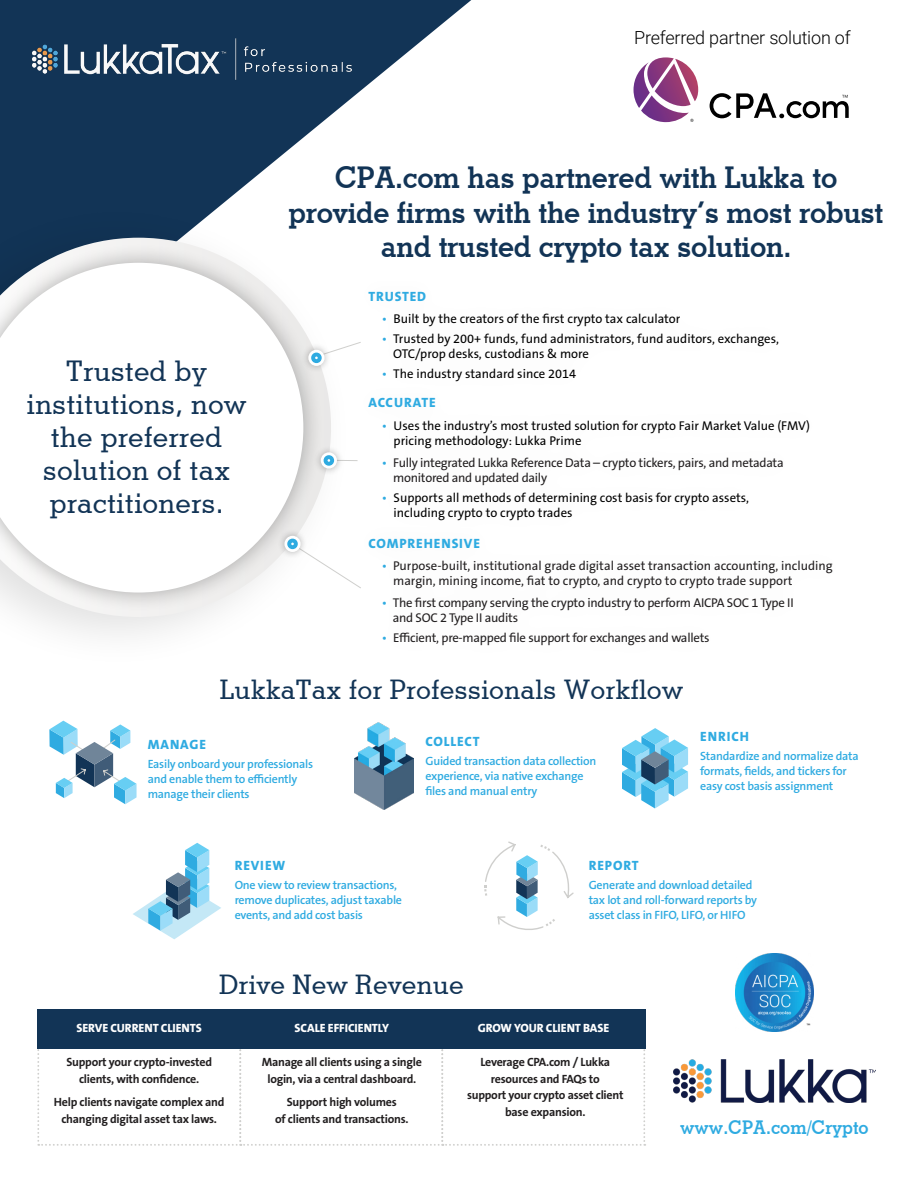
<style>
.page{position:relative;width:918px;height:1188px;background:#fff}
.page>*{position:absolute;margin:0;border:0;box-sizing:border-box;transform-origin:0 0}
.t1{font:700 30px/34.5px "Stymie BT";letter-spacing:-.01em;color:#123456;text-align:center}
.t2{font:500 28.5px "Stymie BT";color:#123456}
.t3{font:500 27px "Stymie BT";color:#123456}
.t4{font:700 18.9px "Stymie BT";color:#2fabe1;scale:.95 1}
.t5{font:300 18px "Roboto";letter-spacing:-.01em;color:#000}
.t6{font:800 13.5px "The Sans B W8";letter-spacing:.065em;color:#2fabe1}
.t7{font:12.75px/15.3px "The Sans B W5 Plain";color:#000}
.t8{font:12.75px/15.3px "The Sans B W5 Plain";letter-spacing:-.02em;color:#221f20}
.t9{font:12.75px/15.3px "The Sans B W5 Plain";color:#221f20}
.t10{font:600 12px/15px "The Sans B W6";letter-spacing:-.02em;color:#2fabe1}
.t11{font:700 12px/16.5px "The Sans B W7";letter-spacing:-.02em;color:#221f20;text-align:center}
.timeline_dates{font:800 12px "The Sans B W8";letter-spacing:-.005em;color:#fff}
.s1{color:#2fabe1}
</style>
<div class="page">
<svg style="left:0;top:0;width:471px;height:203px;fill:#123456"></svg>
<div style="left:0;top:203px;width:355px;height:468px;background:#000;opacity:.13"></div>
<svg style="left:0;top:238px;width:331px;height:379px"></svg>
<div style="left:0;top:242px;width:323px;height:371px;background:#000;opacity:.3"></div>
<svg style="left:0;top:263px;width:303px;height:330px"></svg>
<div style="left:352px;top:273px;width:442px;height:124px;background:#fff"></div>
<div style="left:351px;top:379px;width:477px;height:158px;background:#fefefe"></div>
<div style="left:351px;top:519px;width:499px;height:144px;background:#fefefe"></div>
<div style="left:277px;top:529px;width:31px;height:30px;background:#000;opacity:.3"></div>
<svg style="left:284px;top:536px;width:17px;height:16px"></svg>
<div style="left:287px;top:539px;width:11px;height:10px;border:5px solid #2fabe1;border-radius:50%"></div>
<svg style="left:290px;top:541px;width:71px;height:48px"></svg>
<div style="left:288px;top:540px;width:9px;height:8px;border:3px solid #2fabe1;border-radius:50%"></div>
<div style="left:301px;top:343px;width:31px;height:30px;background:#000;opacity:.3"></div>
<svg style="left:308px;top:350px;width:17px;height:16px"></svg>
<div style="left:311px;top:353px;width:11px;height:10px;border:5px solid #2fabe1;border-radius:50%"></div>
<svg style="left:314px;top:341px;width:47px;height:20px"></svg>
<div style="left:312px;top:353px;width:9px;height:9px;border:3px solid #2fabe1;border-radius:50%"></div>
<svg style="left:37px;top:1048px;width:608px;height:98px"></svg>
<div style="left:37px;top:1009px;width:204px;height:39px;background:#123456"></div>
<div style="left:240px;top:1009px;width:204px;height:39px;background:#123456"></div>
<div style="left:442px;top:1009px;width:204px;height:39px;background:#123456"></div>
<svg style="left:484px;top:841px;width:90px;height:89px"></svg>
<svg style="left:133px;top:843px;width:88px;height:96px"></svg>
<svg style="left:622px;top:728px;width:66px;height:80px"></svg>
<svg style="left:49px;top:721px;width:88px;height:83px"></svg>
<img style="left:674px;top:1059px;width:201px;height:44px">
<img style="left:27px;top:33px;width:330px;height:53px">
<svg style="left:710px;top:93px;width:139px;height:25px"></svg>
<svg style="left:634px;top:57px;width:64px;height:65px"></svg>
<div style="left:313px;top:445px;width:31px;height:31px;background:#000;opacity:.3"></div>
<svg style="left:321px;top:452px;width:16px;height:17px"></svg>
<div style="left:324px;top:455px;width:10px;height:11px;border:5px solid #2fabe1;border-radius:50%"></div>
<svg style="left:333px;top:458px;width:25px;height:5px"></svg>
<div style="left:325px;top:456px;width:8px;height:9px;border:3px solid #2fabe1;border-radius:50%"></div>
<img style="left:355px;top:723px;width:59px;height:87px">
<img style="left:735px;top:954px;width:78px;height:78px">
<p class="t5" style="left:634px;top:25px;width:218px">Preferred partner solution of</p>
<p class="t2" style="left:66px;top:353px;width:143px">Trusted by</p>
<p class="t2" style="left:26px;top:386px;width:222px">institutions, now</p>
<p class="t2" style="left:51px;top:419px;width:173px">the preferred</p>
<p class="t2" style="left:43px;top:452px;width:189px">solution of tax</p>
<p class="t2" style="left:50px;top:485px;width:176px">practitioners.</p>
<p class="t1" style="left:289px;top:160px;width:596px">CPA.com has partnered with Lukka to provide firms with the industry’s most robust and trusted crypto tax solution.</p>
<p class="t6" style="left:369px;top:288px;width:59px">TRUSTED</p>
<p class="t7" style="left:382px;top:311px;width:300px"><span class="s1">•</span> Built by the creators of the first crypto tax calculator</p>
<p class="t7" style="left:393px;top:331px;width:387px;text-indent:-11px"><span class="s1">•</span> Trusted by 200+ funds, fund administrators, fund auditors, exchanges,<br>OTC/prop desks, custodians &amp; more</p>
<p class="t7" style="left:382px;top:366px;width:196px"><span class="s1">•</span> The industry standard since 2014</p>
<p class="t6" style="left:369px;top:394px;width:69px">ACCURATE</p>
<p class="t7" style="left:394px;top:418px;width:418px;text-indent:-12px"><span class="s1">•</span> Uses the industry’s most trusted solution for crypto Fair Market Value (FMV) pricing methodology: Lukka Prime</p>
<p class="t8" style="left:393px;top:455px;width:392px;text-indent:-11px"><span class="s1">•</span> Fully integrated Lukka Reference Data – crypto tickers, pairs, and metadata monitored and updated daily</p>
<p class="t7" style="left:394px;top:490px;width:357px;text-indent:-12px"><span class="s1">•</span> Supports all methods of determining cost basis for crypto assets, including crypto to crypto trades</p>
<p class="t6" style="left:369px;top:535px;width:113px">COMPREHENSIVE</p>
<p class="t9" style="left:393px;top:558px;width:441px;text-indent:-11px"><span class="s1">•</span> Purpose-built, institutional grade digital asset transaction accounting, including margin, mining income, fiat to crypto, and crypto to crypto trade support</p>
<p class="t8" style="left:393px;top:595px;width:403px;text-indent:-11px"><span class="s1">•</span> The first company serving the crypto industry to perform AICPA SOC 1 Type II and SOC 2 Type II audits</p>
<p class="t8" style="left:382px;top:630px;width:329px"><span class="s1">•</span> Efficient, pre-mapped file support for exchanges and wallets</p>
<p class="t3" style="left:220px;top:673px;width:465px">LukkaTax for Professionals Workflow</p>
<p class="t6" style="left:148px;top:735px;width:60px">MANAGE</p>
<p class="t10" style="left:148px;top:756px;width:167px">Easily onboard your professionals and enable them to efficiently manage their clients</p>
<p class="t6" style="left:426px;top:732px;width:56px">COLLECT</p>
<p class="t10" style="left:425px;top:754px;width:172px">Guided transaction data collection experience, via native exchange files and manual entry</p>
<p class="t6" style="left:700px;top:728px;width:50px">ENRICH</p>
<p class="t10" style="left:700px;top:749px;width:160px">Standardize and normalize data formats, fields, and tickers for easy cost basis assignment</p>
<p class="t6" style="left:235px;top:856px;width:52px">REVIEW</p>
<p class="t10" style="left:235px;top:877px;width:169px">One view to review transactions, remove duplicates, adjust taxable events, and add cost basis</p>
<p class="t3" style="left:219px;top:968px;width:246px">Drive New Revenue</p>
<p class="t6" style="left:589px;top:856px;width:51px">REPORT</p>
<p class="t10" style="left:589px;top:877px;width:170px">Generate and download detailed tax lot and roll-forward reports by asset class in FIFO, LIFO, or HIFO</p>
<p class="timeline_dates" style="left:76px;top:1020px;width:127px">SERVE CURRENT CLIENTS</p>
<p class="timeline_dates" style="left:295px;top:1020px;width:96px">SCALE EFFICIENTLY</p>
<p class="timeline_dates" style="left:478px;top:1020px;width:133px">GROW YOUR CLIENT BASE</p>
<p class="t11" style="left:66px;top:1054px;width:147px">Support your crypto-invested clients, with confidence.</p>
<p class="t11" style="left:54px;top:1094px;width:172px">Help clients navigate complex and changing digital asset tax laws.</p>
<p class="t11" style="left:262px;top:1054px;width:162px">Manage all clients using a single login, via a central dashboard.</p>
<p class="t11" style="left:275px;top:1094px;width:135px">Support high volumes<br>of clients and transactions.</p>
<p class="t11" style="left:467px;top:1054px;width:158px">Leverage CPA.com / Lukka resources and FAQs to<br>support your crypto asset client base expansion.</p>
<p class="t4" style="left:680px;top:1116px;width:200px">www.CPA.com/Crypto</p>
</div>
